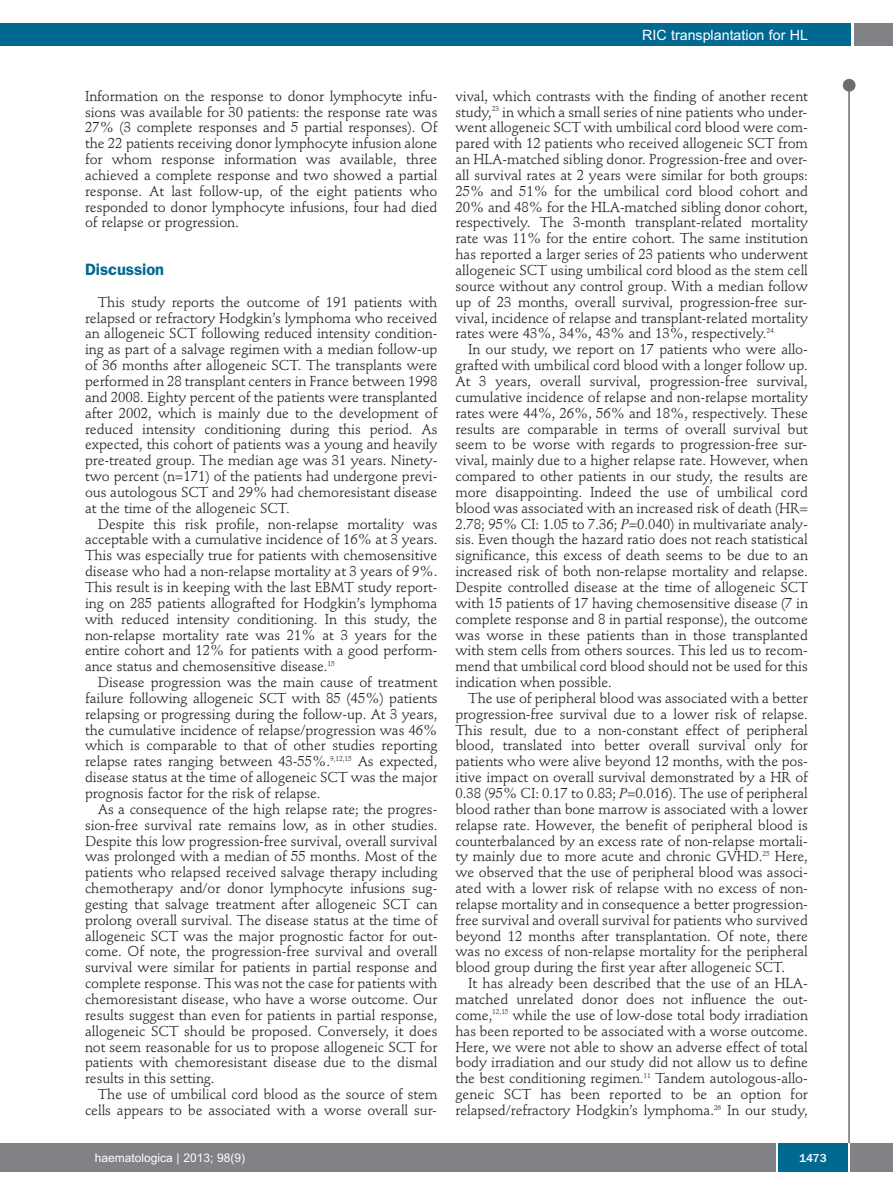
<style>
.page{position:relative;width:893px;height:1191px;background:#fff}
.page>*{position:absolute;margin:0;border:0;box-sizing:border-box;transform-origin:0 0}
.t1{font:600 16.5px "Franklin Gothic";letter-spacing:-.005em;color:#006991}
.t2{font:14.25px/15.9px "Stempel Schneidler";letter-spacing:-.005em;color:#231f20;text-align:justify}
.t3{font:14.25px "Arial";color:#fff}
.t4{font:12px "Arial";color:#fff}
.t5{font:500 12px "Franklin Gothic";color:#fff}
.s1{font-style:italic}
</style>
<div class="page">
<div style="left:843px;top:79px;width:12px;height:13px;background:#6c6d70;border-radius:50%"></div>
<hr style="left:848px;top:81px;width:2px;height:1062px;background:#6c6d70">
<div style="left:854px;top:23px;width:39px;height:22px;background:#808285"></div>
<div style="left:1px;top:23px;width:849px;height:22px;background:#006991"></div>
<div style="left:0;top:1143px;width:893px;height:28px;background:#808285"></div>
<div style="left:778px;top:1143px;width:70px;height:28px;background:#006991"></div>
<hr style="left:776px;top:1143px;width:2px;height:28px;background:#fff">
<hr style="left:848px;top:1143px;width:2px;height:28px;background:#fff">
<hr style="left:0;top:23px;width:2px;height:22px;background:#006991">
<p class="t3" style="left:642px;top:27px;width:167px">RIC transplantation for HL</p>
<p class="t2" style="left:85px;top:89px;width:354px">Information on the response to donor lymphocyte infu&shy;sions was available for 30 patients: the response rate was 27% (3 complete responses and 5 partial responses). Of the 22 patients receiving donor lymphocyte infusion alone for whom response information was available, three achieved a complete response and two showed a partial response. At last follow-up, of the eight patients who responded to donor lymphocyte infusions, four had died of relapse or progression.</p>
<p class="t1" style="left:85px;top:264px;width:81px">Discussion</p>
<p class="t2" style="left:85px;top:295px;width:354px;text-indent:13px">This study reports the outcome of 191 patients with relapsed or refractory Hodgkin’s lymphoma who received an allogeneic SCT following reduced intensity condition&shy;ing as part of a salvage regimen with a median follow-up of 36 months after allogeneic SCT. The transplants were performed in 28 transplant centers in France between 1998 and 2008. Eighty percent of the patients were transplanted after 2002, which is mainly due to the development of reduced intensity conditioning during this period. As expected, this cohort of patients was a young and heavily pre-treated group. The median age was 31 years. Ninety&shy;two percent (n=171) of the patients had undergone previ&shy;ous autologous SCT and 29% had chemoresistant disease at the time of the allogeneic SCT.</p>
<p class="t2" style="left:85px;top:517px;width:354px;text-indent:13px">Despite this risk profile, non-relapse mortality was acceptable with a cumulative incidence of 16% at 3 years.<br>This was especially true for patients with chemosensitive disease who had a non-relapse mortality at 3 years of 9%.<br>This result is in keeping with the last EBMT study report&shy;ing on 285 patients allografted for Hodgkin’s lymphoma with reduced intensity conditioning. In this study, the non-relapse mortality rate was 21% at 3 years for the entire cohort and 12% for patients with a good perform&shy;ance status and chemosensitive disease.<sup>15</sup></p>
<p class="t2" style="left:85px;top:675px;width:354px;text-indent:13px">Disease progression was the main cause of treatment failure following allogeneic SCT with 85 (45%) patients relapsing or progressing during the follow-up. At 3 years, the cumulative incidence of relapse/progression was 46% which is comparable to that of other studies reporting relapse rates ranging between 43-55%.<sup>9,12,15</sup> As expected, disease status at the time of allogeneic SCT was the major prognosis factor for the risk of relapse.</p>
<p class="t2" style="left:85px;top:802px;width:354px;text-indent:13px">As a consequence of the high relapse rate; the progres&shy;sion-free survival rate remains low, as in other studies.<br>Despite this low progression-free survival, overall survival was prolonged with a median of 55 months. Most of the patients who relapsed received salvage therapy including chemotherapy and/or donor lymphocyte infusions sug&shy;gesting that salvage treatment after allogeneic SCT can prolong overall survival. The disease status at the time of allogeneic SCT was the major prognostic factor for out&shy;come. Of note, the progression-free survival and overall survival were similar for patients in partial response and complete response. This was not the case for patients with chemoresistant disease, who have a worse outcome. Our results suggest than even for patients in partial response, allogeneic SCT should be proposed. Conversely, it does not seem reasonable for us to propose allogeneic SCT for patients with chemoresistant disease due to the dismal results in this setting.</p>
<p class="t2" style="left:85px;top:1087px;width:354px;text-align:right">The use of umbilical cord blood as the source of stem cells appears to be associated with a worse overall sur-</p>
<p class="t2" style="left:455px;top:89px;width:354px">vival, which contrasts with the finding of another recent study,<sup>23</sup> in which a small series of nine patients who under&shy;went allogeneic SCT with umbilical cord blood were com&shy;pared with 12 patients who received allogeneic SCT from an HLA-matched sibling donor. Progression-free and over&shy;all survival rates at 2 years were similar for both groups:<br>25% and 51% for the umbilical cord blood cohort and 20% and 48% for the HLA-matched sibling donor cohort, respectively. The 3-month transplant-related mortality rate was 11% for the entire cohort. The same institution has reported a larger series of 23 patients who underwent allogeneic SCT using umbilical cord blood as the stem cell source without any control group. With a median follow up of 23 months, overall survival, progression-free sur&shy;vival, incidence of relapse and transplant-related mortality rates were 43%, 34%, 43% and 13%, respectively.<sup>24</sup></p>
<p class="t2" style="left:455px;top:343px;width:354px;text-indent:13px">In our study, we report on 17 patients who were allo&shy;grafted with umbilical cord blood with a longer follow up.<br>At 3 years, overall survival, progression-free survival, cumulative incidence of relapse and non-relapse mortality rates were 44%, 26%, 56% and 18%, respectively. These results are comparable in terms of overall survival but seem to be worse with regards to progression-free sur&shy;vival, mainly due to a higher relapse rate. However, when compared to other patients in our study, the results are more disappointing. Indeed the use of umbilical cord blood was associated with an increased risk of death (HR= 2.78; 95% CI: 1.05 to 7.36; <span class="s1">P</span>=0.040) in multivariate analy&shy;sis. Even though the hazard ratio does not reach statistical significance, this excess of death seems to be due to an increased risk of both non-relapse mortality and relapse.<br>Despite controlled disease at the time of allogeneic SCT with 15 patients of 17 having chemosensitive disease (7 in complete response and 8 in partial response), the outcome was worse in these patients than in those transplanted with stem cells from others sources. This led us to recom&shy;mend that umbilical cord blood should not be used for this indication when possible.</p>
<p class="t2" style="left:455px;top:691px;width:354px;text-indent:13px">The use of peripheral blood was associated with a better progression-free survival due to a lower risk of relapse.<br>This result, due to a non-constant effect of peripheral blood, translated into better overall survival only for patients who were alive beyond 12 months, with the pos&shy;itive impact on overall survival demonstrated by a HR of 0.38 (95% CI: 0.17 to 0.83; <span class="s1">P</span>=0.016). The use of peripheral blood rather than bone marrow is associated with a lower relapse rate. However, the benefit of peripheral blood is counterbalanced by an excess rate of non-relapse mortali&shy;ty mainly due to more acute and chronic GVHD.<sup>25</sup> Here, we observed that the use of peripheral blood was associ&shy;ated with a lower risk of relapse with no excess of non&shy;relapse mortality and in consequence a better progression&shy;free survival and overall survival for patients who survived beyond 12 months after transplantation. Of note, there was no excess of non-relapse mortality for the peripheral blood group during the first year after allogeneic SCT.</p>
<p class="t2" style="left:455px;top:976px;width:354px;text-indent:13px">It has already been described that the use of an HLA&shy;matched unrelated donor does not influence the out&shy;come,<sup>12,15</sup> while the use of low-dose total body irradiation has been reported to be associated with a worse outcome.<br>Here, we were not able to show an adverse effect of total body irradiation and our study did not allow us to define the best conditioning regimen.<sup>11</sup> Tandem autologous-allo&shy;geneic SCT has been reported to be an option for relapsed/refractory Hodgkin’s lymphoma.<sup>26</sup> In our study,</p>
<p class="t4" style="left:95px;top:1150px;width:152px">haematologica | 2013; 98(9)</p>
<p class="t5" style="left:799px;top:1150px;width:29px">1473</p>
</div>
